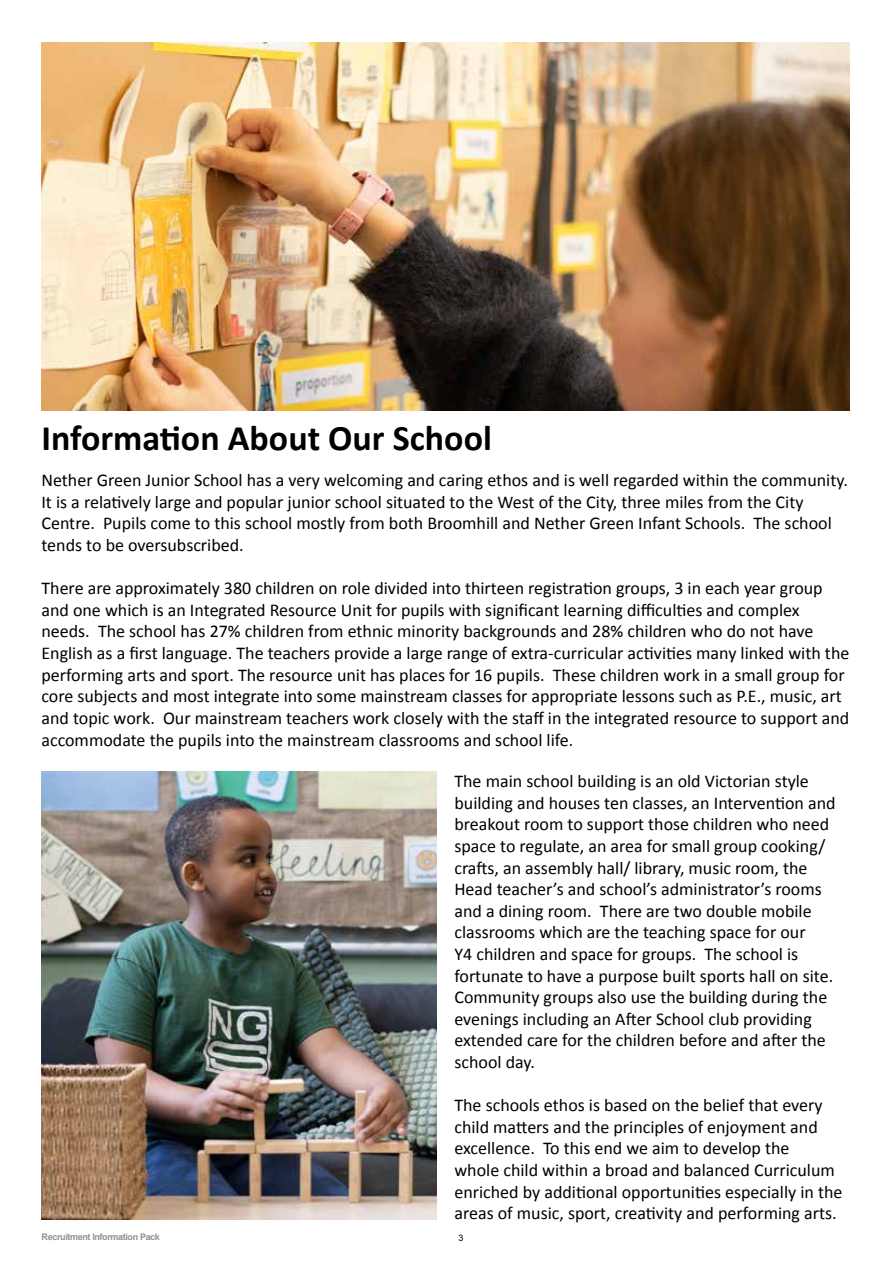
<style>
.page{position:relative;width:893px;height:1263px;background:#fff}
.page>*{position:absolute;margin:0;border:0;box-sizing:border-box;transform-origin:0 0}
.t1{font:700 36px "Calibri";color:#000}
.t2{font:18px/21.6px "Calibri";color:#000}
.t3{font:700 9px "Arial";letter-spacing:-.04em;color:#8f9194}
.t4{font:9px "Arial";color:#000}
</style>
<div class="page">
<img style="left:41px;top:43px;width:808px;height:367px">
<img style="left:41px;top:772px;width:395px;height:448px">
<h1 class="t1" style="left:41px;top:413px;width:452px">Information About Our School</h1>
<p class="t2" style="left:41px;top:469px;width:808px">Nether Green Junior School has a very welcoming and caring ethos and is well regarded within the community.<br>It is a relatively large and popular junior school situated to the West of the City, three miles from the City Centre. Pupils come to this school mostly from both Broomhill and Nether Green Infant Schools. The school tends to be oversubscribed.</p>
<p class="t2" style="left:41px;top:577px;width:809px">There are approximately 380 children on role divided into thirteen registration groups, 3 in each year group and one which is an Integrated Resource Unit for pupils with significant learning difficulties and complex needs. The school has 27% children from ethnic minority backgrounds and 28% children who do not have English as a first language. The teachers provide a large range of extra-curricular activities many linked with the performing arts and sport. The resource unit has places for 16 pupils. These children work in a small group for core subjects and most integrate into some mainstream classes for appropriate lessons such as P.E., music, art and topic work. Our mainstream teachers work closely with the staff in the integrated resource to support and accommodate the pupils into the mainstream classrooms and school life.</p>
<p class="t2" style="left:454px;top:770px;width:383px">The main school building is an old Victorian style building and houses ten classes, an Intervention and breakout room to support those children who need space to regulate, an area for small group cooking/ crafts, an assembly hall/ library, music room, the Head teacher’s and school’s administrator’s rooms and a dining room. There are two double mobile classrooms which are the teaching space for our<br>Y4 children and space for groups. The school is fortunate to have a purpose built sports hall on site.<br>Community groups also use the building during the evenings including an After School club providing extended care for the children before and after the school day.</p>
<p class="t2" style="left:454px;top:1094px;width:390px">The schools ethos is based on the belief that every child matters and the principles of enjoyment and excellence. To this end we aim to develop the<br>whole child within a broad and balanced Curriculum enriched by additional opportunities especially in the areas of music, sport, creativity and performing arts.</p>
<p class="t3" style="left:42px;top:1231px;width:120px">Recruitment Information Pack</p>
<p class="t4" style="left:458px;top:1232px;width:7px">3</p>
</div>
